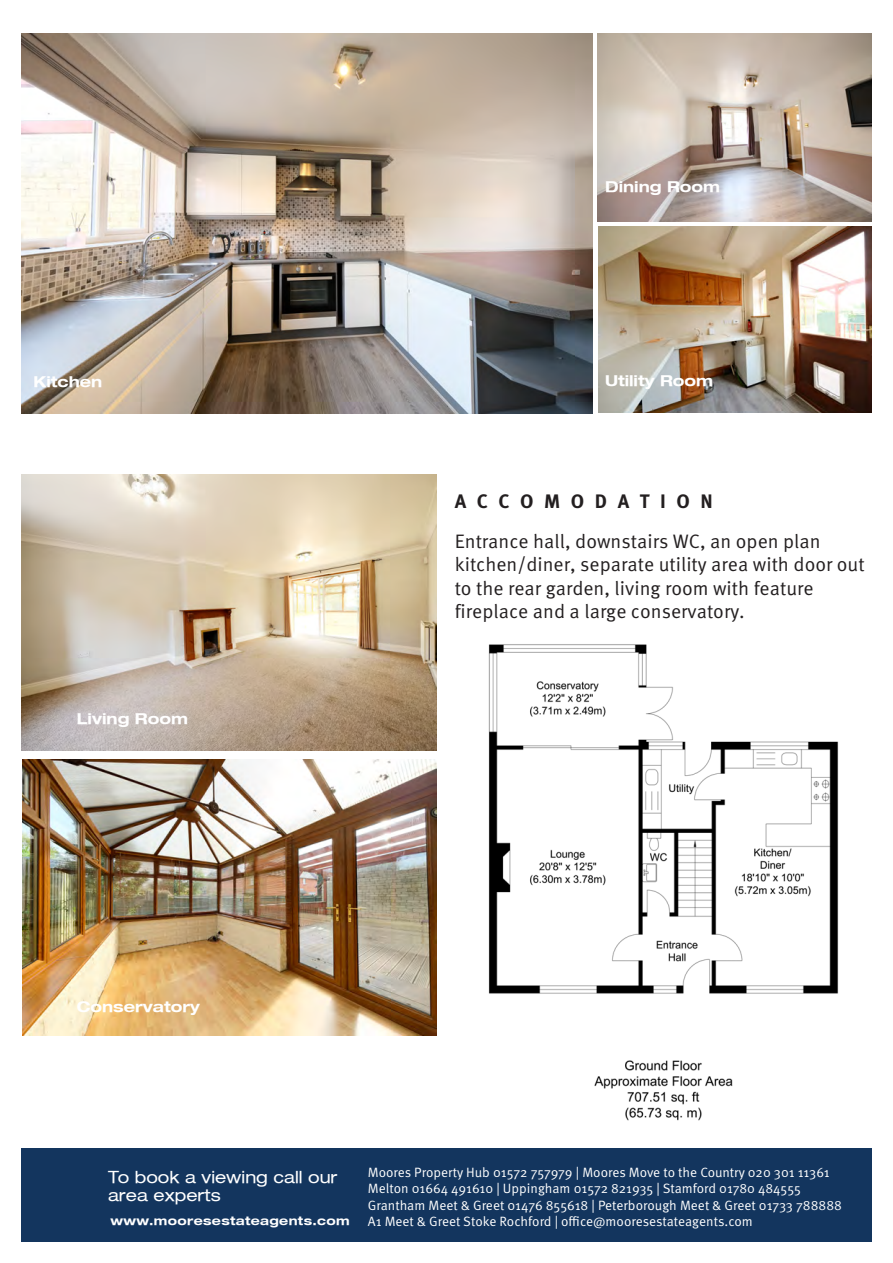
<style>
.page{position:relative;width:893px;height:1263px;background:#fff}
.page>*{position:absolute;margin:0;border:0;box-sizing:border-box;transform-origin:0 0}
.t1{font:19.5px/23.4px "Meta Pro";color:#231f20}
.t2{font:expanded 16.8px/18.6px "Helvetica Neue LT";color:#fff}
.t3{font:700 expanded 15px "Helvetica Neue LT";color:#fff}
.t4{font:13.5px/16.5px "Meta Pro Norm";color:#fff}
.t5{font:700 expanded 12px "Helvetica Neue LT";letter-spacing:.03em;color:#fff}
.s1{font-weight:700}
</style>
<div class="page">
<img style="left:599px;top:226px;width:272px;height:187px">
<img style="left:22px;top:474px;width:415px;height:277px">
<img style="left:21px;top:33px;width:571px;height:381px">
<img style="left:598px;top:33px;width:273px;height:189px">
<img style="left:23px;top:759px;width:414px;height:277px">
<div style="left:21px;top:1148px;width:851px;height:94px;background:#13355e"></div>
<img style="left:488px;top:644px;width:351px;height:477px">
<p class="t3" style="left:33px;top:372px;width:70px">Kitchen</p>
<p class="t3" style="left:77px;top:709px;width:113px">Living Room</p>
<p class="t3" style="left:77px;top:998px;width:125px">Conservatory</p>
<p class="t3" style="left:605px;top:177px;width:117px">Dining Room</p>
<p class="t3" style="left:605px;top:371px;width:110px">Utility Room</p>
<p class="t1" style="left:455px;top:482px;width:367px;line-height:40.2px"><span class="s1">ACCOMODATION<br></span>Entrance hall, downstairs WC, an open plan</p>
<p class="t1" style="left:455px;top:554px;width:411px">kitchen/diner, separate utility area with door out to the rear garden, living room with feature fireplace and a large conservatory.</p>
<p class="t2" style="left:108px;top:1167px;width:231px">To book a viewing call our area experts</p>
<p class="t4" style="left:368px;top:1163px;width:463px">Moores Property Hub 01572 757979 | Moores Move to the Country 020 301 11361<br>Melton 01664 491610 | Uppingham 01572 821935 | Stamford 01780 484555</p>
<p class="t4" style="left:368px;top:1196px;width:476px">Grantham Meet &amp; Greet 01476 855618 | Peterborough Meet &amp; Greet 01733 788888</p>
<p class="t5" style="left:111px;top:1213px;width:241px">www.mooresestateagents.com</p>
<p class="t4" style="left:368px;top:1212px;width:386px">A1 Meet &amp; Greet Stoke Rochford | office@mooresestateagents.com</p>
</div>
